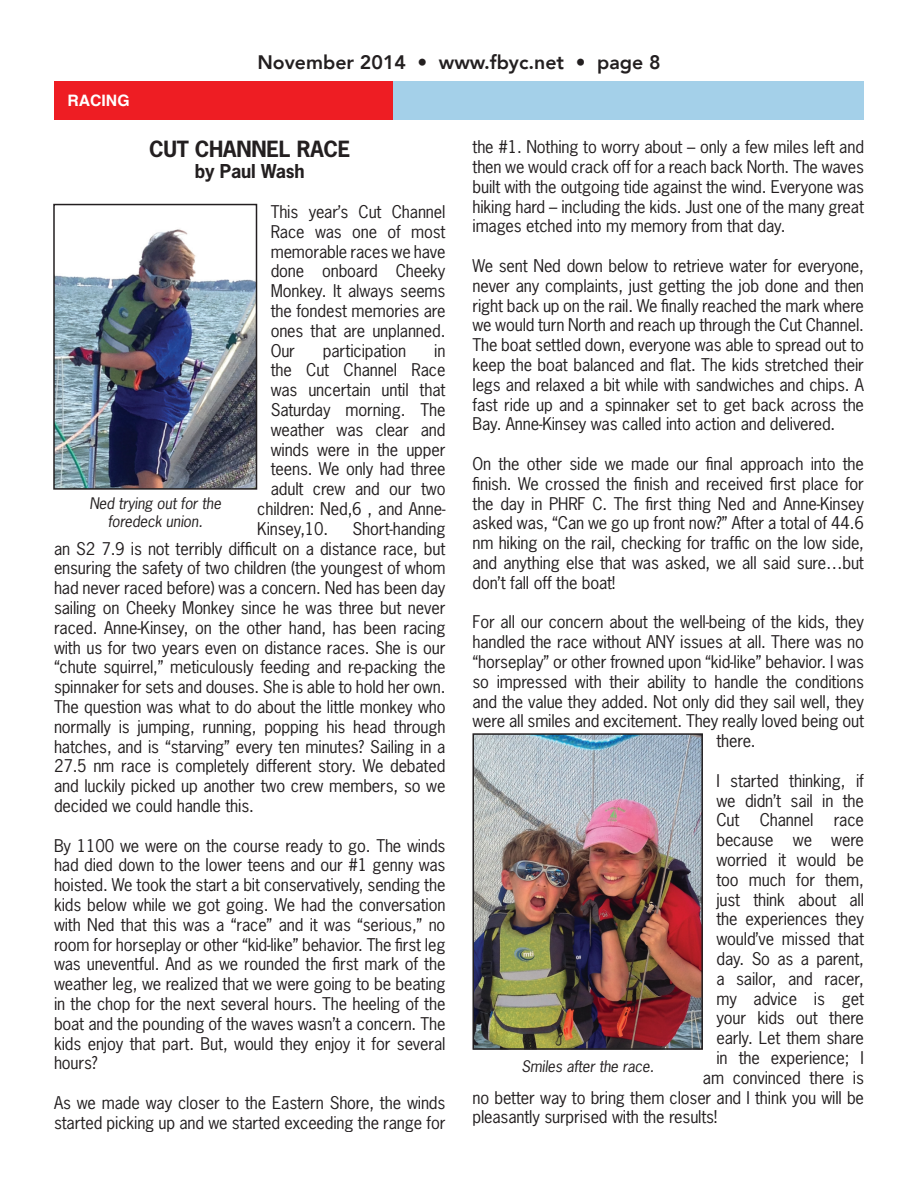
<style>
.page{position:relative;width:918px;height:1188px;background:#fff}
.page>*{position:absolute;margin:0;border:0;box-sizing:border-box;transform-origin:0 0}
.t1{font:700 21px "News Gothic Std";letter-spacing:-.01em;color:#231f20}
.t2{font:800 19.5px "Avenir";color:#231f20}
.t3{font:700 18px "News Gothic Std";letter-spacing:-.01em;color:#231f20}
.t4{font:16.5px/19.8px "News Gothic Std";letter-spacing:-.01em;color:#231f20;text-align:justify}
.t5{font:700 15.75px "Helvetica";color:#fff}
.t6{font:italic 15px/18px "News Gothic Std";letter-spacing:-.01em;color:#231f20;text-align:center}
</style>
<div class="page">
<div style="left:393px;top:81px;width:471px;height:39px;background:#a4d0e9"></div>
<div style="left:54px;top:81px;width:339px;height:39px;background:#ee1d23"></div>
<img style="left:56px;top:229px;width:198px;height:258px">
<div style="left:53px;top:204px;width:204px;height:286px;border:2px solid #231f20"></div>
<img style="left:475px;top:736px;width:225px;height:311px">
<div style="left:472px;top:733px;width:231px;height:317px;border:2px solid #231f20"></div>
<p class="t5" style="left:68px;top:94px;width:64px">RACING</p>
<p class="t2" style="left:257px;top:50px;width:405px">November 2014 • www.fbyc.net • page 8</p>
<p class="t1" style="left:149px;top:135px;width:203px">CUT CHANNEL RACE</p>
<p class="t3" style="left:195px;top:160px;width:111px">by Paul Wash</p>
<p class="t4" style="left:271px;top:202px;width:176px">This year’s Cut Channel Race was one of most memorable races we have done onboard Cheeky Monkey. It always seems the fondest memories are ones that are unplanned.<br>Our</p>
<p class="t4" style="left:323px;top:340px;width:85px">participation</p>
<p class="t4" style="left:434px;top:340px;width:13px">in</p>
<p class="t4" style="left:271px;top:360px;width:176px">the Cut Channel Race</p>
<p class="t4" style="left:271px;top:380px;width:176px">was uncertain until that</p>
<p class="t4" style="left:271px;top:400px;width:176px">Saturday morning. The</p>
<p class="t4" style="left:271px;top:419px;width:176px">weather was clear and</p>
<p class="t4" style="left:271px;top:439px;width:176px">winds were in the upper</p>
<p class="t4" style="left:271px;top:459px;width:176px">teens. We only had three</p>
<p class="t4" style="left:271px;top:479px;width:176px">adult crew and our two</p>
<p class="t4" style="left:257px;top:499px;width:190px">children: Ned,6 , and Anne-</p>
<p class="t4" style="left:257px;top:518px;width:73px">Kinsey,10.</p>
<p class="t6" style="left:89px;top:495px;width:133px">Ned trying out for the foredeck union.</p>
<p class="t4" style="left:54px;top:518px;width:393px;text-indent:299px">Short-handing an S2 7.9 is not terribly difficult on a distance race, but ensuring the safety of two children (the youngest of whom had never raced before) was a concern. Ned has been day sailing on Cheeky Monkey since he was three but never raced. Anne-Kinsey, on the other hand, has been racing with us for two years even on distance races. She is our “chute squirrel,” meticulously feeding and re-packing the spinnaker for sets and douses. She is able to hold her own.<br>The question was what to do about the little monkey who normally is jumping, running, popping his head through hatches, and is “starving” every ten minutes? Sailing in a 27.5 nm race is completely different story. We debated and luckily picked up another two crew members, so we decided we could handle this.</p>
<p class="t4" style="left:54px;top:835px;width:393px">By 1100 we were on the course ready to go. The winds had died down to the lower teens and our #1 genny was hoisted. We took the start a bit conservatively, sending the kids below while we got going. We had the conversation with Ned that this was a “race” and it was “serious,” no room for horseplay or other “kid-like” behavior. The first leg was uneventful. And as we rounded the first mark of the weather leg, we realized that we were going to be beating in the chop for the next several hours. The heeling of the boat and the pounding of the waves wasn’t a concern. The kids enjoy that part. But, would they enjoy it for several hours?</p>
<p class="t4" style="left:54px;top:1093px;width:393px">As we made way closer to the Eastern Shore, the winds started picking up and we started exceeding the range for</p>
<p class="t4" style="left:473px;top:137px;width:393px">the #1. Nothing to worry about – only a few miles left and then we would crack off for a reach back North. The waves built with the outgoing tide against the wind. Everyone was hiking hard – including the kids. Just one of the many great images etched into my memory from that day.</p>
<p class="t4" style="left:473px;top:256px;width:393px">We sent Ned down below to retrieve water for everyone, never any complaints, just getting the job done and then right back up on the rail. We finally reached the mark where we would turn North and reach up through the Cut Channel.<br>The boat settled down, everyone was able to spread out to keep the boat balanced and flat. The kids stretched their legs and relaxed a bit while with sandwiches and chips. A fast ride up and a spinnaker set to get back across the Bay. Anne-Kinsey was called into action and delivered.</p>
<p class="t4" style="left:473px;top:454px;width:393px">On the other side we made our final approach into the finish. We crossed the finish and received first place for the day in PHRF C. The first thing Ned and Anne-Kinsey asked was, “Can we go up front now?” After a total of 44.6 nm hiking on the rail, checking for traffic on the low side, and anything else that was asked, we all said sure…but don’t fall off the boat!</p>
<p class="t4" style="left:473px;top:612px;width:393px">For all our concern about the well-being of the kids, they</p>
<p class="t4" style="left:473px;top:632px;width:393px">handled the race without ANY issues at all. There was no</p>
<p class="t4" style="left:473px;top:652px;width:393px">“horseplay” or other frowned upon “kid-like” behavior. I was</p>
<p class="t4" style="left:473px;top:672px;width:393px">so impressed with their ability to handle the conditions</p>
<p class="t4" style="left:473px;top:691px;width:393px">and the value they added. Not only did they sail well, they</p>
<p class="t4" style="left:473px;top:711px;width:393px">were all smiles and excitement. They really loved being out</p>
<p class="t4" style="left:716px;top:731px;width:41px">there.</p>
<p class="t4" style="left:716px;top:771px;width:149px">I started thinking, if</p>
<p class="t4" style="left:716px;top:790px;width:149px">we didn’t sail in the</p>
<p class="t4" style="left:716px;top:810px;width:149px">Cut Channel race</p>
<p class="t4" style="left:716px;top:830px;width:149px">because we were</p>
<p class="t4" style="left:716px;top:850px;width:149px">worried it would be</p>
<p class="t4" style="left:716px;top:870px;width:149px">too much for them,</p>
<p class="t4" style="left:716px;top:889px;width:149px">just think about all</p>
<p class="t4" style="left:716px;top:909px;width:149px">the experiences they</p>
<p class="t4" style="left:716px;top:929px;width:149px">would’ve missed that</p>
<p class="t4" style="left:716px;top:949px;width:149px">day. So as a parent,</p>
<p class="t4" style="left:716px;top:969px;width:149px">a sailor, and racer,</p>
<p class="t4" style="left:716px;top:988px;width:149px">my advice is get</p>
<p class="t4" style="left:716px;top:1008px;width:149px">your kids out there</p>
<p class="t4" style="left:716px;top:1028px;width:149px">early. Let them share</p>
<p class="t4" style="left:716px;top:1048px;width:149px">in the experience; I</p>
<p class="t4" style="left:703px;top:1068px;width:163px">am convinced there is</p>
<p class="t4" style="left:473px;top:1087px;width:393px">no better way to bring them closer and I think you will be</p>
<p class="t4" style="left:473px;top:1107px;width:246px">pleasantly surprised with the results!</p>
<p class="t6" style="left:521px;top:1058px;width:134px">Smiles after the race.</p>
</div>
